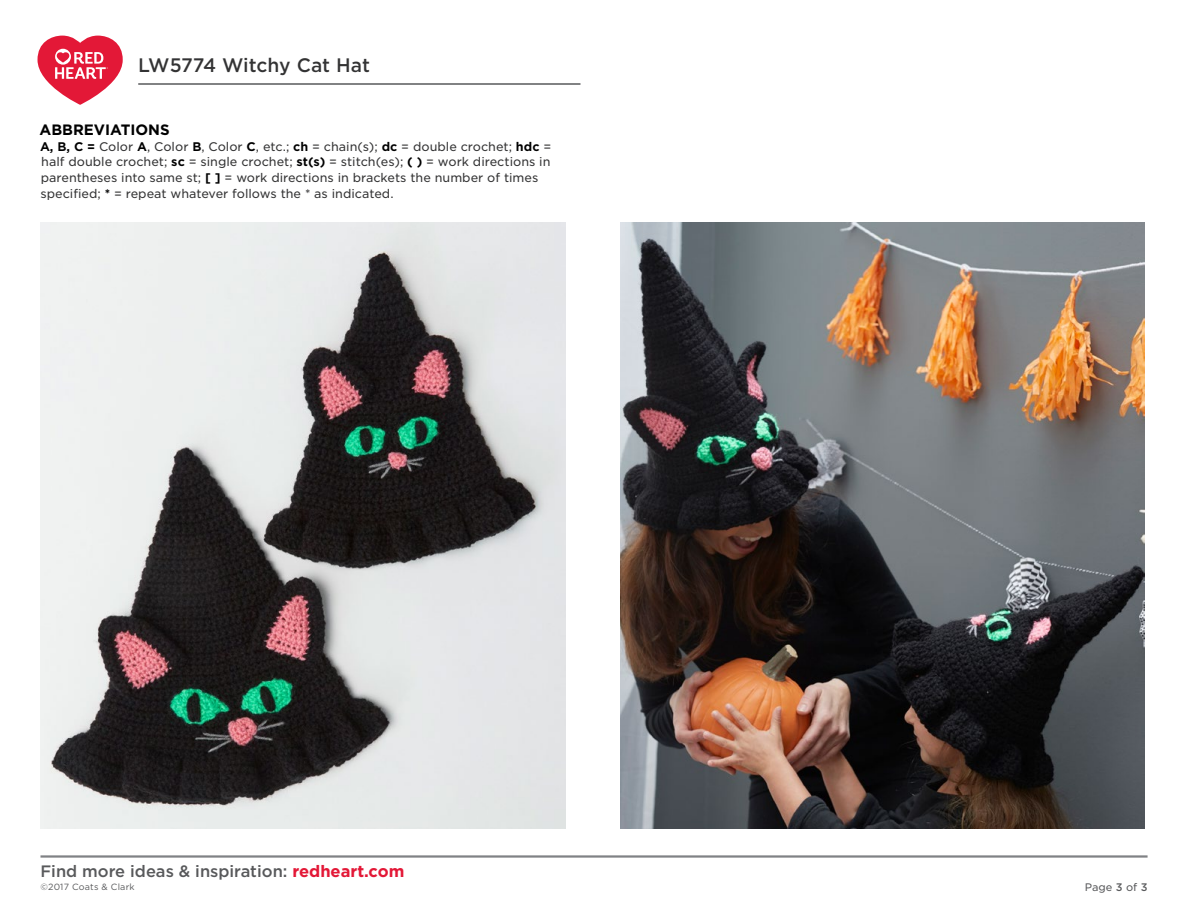
<style>
.page{position:relative;width:1188px;height:918px;background:#fff}
.page>*{position:absolute;margin:0;border:0;box-sizing:border-box;transform-origin:0 0}
.t1{font:500 18.75px "Gotham S Sm";letter-spacing:-.005em;color:#333334}
.t2{font:500 16.5px "Gotham";color:#58595b}
.t3{font:700 15px "Gotham";color:#000}
.t4{font:12px/15.8px "Gotham S Sm";color:#333334}
.t5{font:10.5px "Gotham S Sm";color:#58595b}
.t6{font:9px "Gotham";letter-spacing:.02em;color:#58595b}
.s1{font-weight:700;color:#000}
.s2{font-weight:700;color:#e31837}
.s3{font-weight:500}
</style>
<div class="page">
<hr style="left:40px;top:855px;width:1108px;height:3px;background:#808285">
<hr style="left:138px;top:83px;width:442px;height:2px;background:#58595b">
<svg style="left:38px;top:36px;width:85px;height:69px"></svg>
<img style="left:40px;top:223px;width:526px;height:606px">
<img style="left:621px;top:223px;width:524px;height:606px">
<h1 class="t1" style="left:138px;top:52px;width:233px">LW5774 Witchy Cat Hat</h1>
<p class="t3" style="left:40px;top:120px;width:132px">ABBREVIATIONS</p>
<p class="t4" style="left:40px;top:138px;width:513px"><span class="s1">A, B, C =</span> Color <span class="s1">A</span>, Color <span class="s1">B</span>, Color <span class="s1">C</span>, etc.; <span class="s1">ch</span> = chain(s); <span class="s1">dc</span> = double crochet; <span class="s1">hdc</span> = half double crochet; <span class="s1">sc</span> = single crochet; <span class="s1">st(s)</span> = stitch(es); <span class="s1">( )</span> = work directions in parentheses into same st; <span class="s1">[ ]</span> = work directions in brackets the number of times specified; <span class="s1">*</span> = repeat whatever follows the * as indicated.</p>
<h2 class="t2" style="left:40px;top:860px;width:365px">Find more ideas &amp; inspiration: <span class="s2">redheart.com</span></h2>
<p class="t6" style="left:40px;top:882px;width:96px">©2017 Coats &amp; Clark</p>
<p class="t5" style="left:1085px;top:880px;width:64px">Page <span class="s3">3</span> of <span class="s3">3</span></p>
</div>
